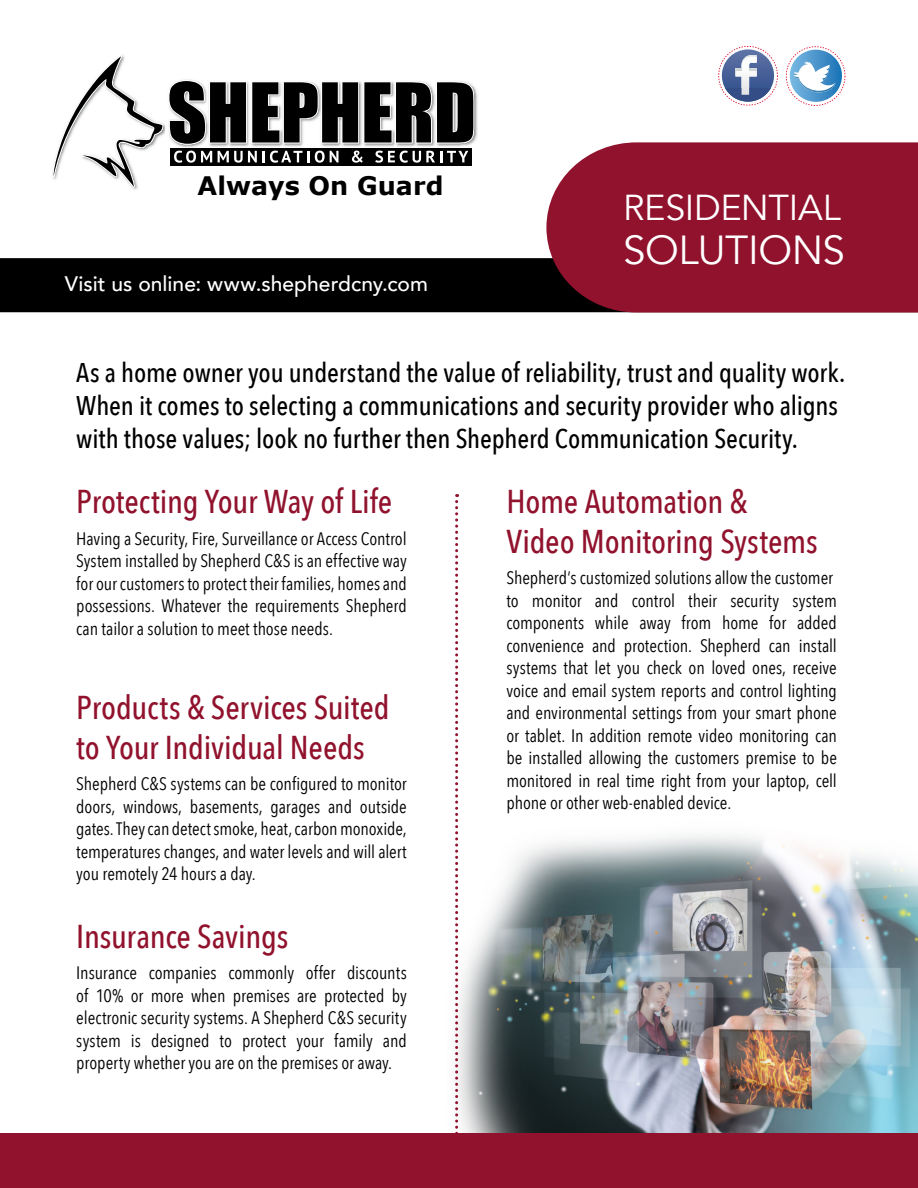
<style>
.page{position:relative;width:918px;height:1188px;background:#fff}
.page>*{position:absolute;margin:0;border:0;box-sizing:border-box;transform-origin:0 0}
.t1{font:40.5px "Avenir";letter-spacing:-.01em;color:#fff}
.t2{font:36px "Avenir";letter-spacing:-.01em;color:#fff}
.t3{font:500 33px/39.6px "Avenir Next Condensed";letter-spacing:-.005em;color:#91122d}
.t4{font:500 27px/33px "Avenir Next Condensed";letter-spacing:-.005em;color:#000}
.t5{font:700 25.5px "Verdana";color:#000}
.t6{font:500 21px "Avenir";color:#fff}
.t7{font:18px/22.5px "Avenir Next Condensed";letter-spacing:-.005em;color:#000;text-align:justify}
</style>
<div class="page">
<img style="left:446px;top:820px;width:472px;height:314px">
<div style="left:0;top:258px;width:546px;height:54px;background:#000"></div>
<div style="left:0;top:1134px;width:918px;height:54px;background:#91122d"></div>
<div style="left:546px;top:142px;width:372px;height:170px;background:#91122d"></div>
<svg style="left:53px;top:56px;width:110px;height:131px"></svg>
<img style="left:177px;top:79px;width:301px;height:69px">
<svg style="left:169px;top:80px;width:305px;height:65px"></svg>
<div style="left:170px;top:148px;width:302px;height:18px;background:#000"></div>
<svg style="left:174px;top:151px;width:38px;height:12px"></svg>
<svg style="left:218px;top:151px;width:120px;height:12px"></svg>
<svg style="left:352px;top:151px;width:11px;height:12px"></svg>
<svg style="left:375px;top:151px;width:93px;height:12px"></svg>
<svg style="left:718px;top:46px;width:60px;height:60px"></svg>
<svg style="left:786px;top:46px;width:59px;height:60px"></svg>
<svg style="left:455px;top:494px;width:3px;height:640px"></svg>
<h3 class="t5" style="left:198px;top:168px;width:247px">Always On Guard</h3>
<p class="t6" style="left:65px;top:265px;width:364px">Visit us online: www.shepherdcny.com</p>
<h2 class="t2" style="left:623px;top:186px;width:219px">RESIDENTIAL</h2>
<h1 class="t1" style="left:623px;top:225px;width:223px">SOLUTIONS</h1>
<h3 class="t4" style="left:76px;top:356px;width:770px">As a home owner you understand the value of reliability, trust and quality work.<br>When it comes to selecting a communications and security provider who aligns with those values; look no further then Shepherd Communication Security.</h3>
<h3 class="t3" style="left:76px;top:482px;width:318px">Protecting Your Way of Life</h3>
<p class="t7" style="left:76px;top:526px;width:332px">Having a Security, Fire, Surveillance or Access Control System installed by Shepherd C&amp;S is an effective way for our customers to protect their families, homes and possessions. Whatever the requirements Shepherd can tailor a solution to meet those needs.</p>
<h3 class="t3" style="left:76px;top:688px;width:315px">Products &amp; Services Suited to Your Individual Needs</h3>
<p class="t7" style="left:76px;top:772px;width:332px">Shepherd C&amp;S systems can be configured to monitor doors, windows, basements, garages and outside gates. They can detect smoke, heat, carbon monoxide, temperatures changes, and water levels and will alert you remotely 24 hours a day.</p>
<h3 class="t3" style="left:76px;top:916px;width:214px">Insurance Savings</h3>
<p class="t7" style="left:76px;top:961px;width:332px">Insurance companies commonly offer discounts of 10% or more when premises are protected by electronic security systems. A Shepherd C&amp;S security system is designed to protect your family and property whether you are on the premises or away.</p>
<h3 class="t3" style="left:506px;top:482px;width:313px">Home Automation &amp;<br>Video Monitoring Systems</h3>
<p class="t7" style="left:506px;top:566px;width:332px;text-align:left">Shepherd’s customized solutions allow the customer to monitor and control their security system components while away from home for added convenience and protection. Shepherd can install systems that let you check on loved ones, receive voice and email system reports and control lighting and environmental settings from your smart phone or tablet. In addition remote video monitoring can be installed allowing the customers premise to be monitored in real time right from your laptop, cell phone or other web-enabled device.</p>
</div>
